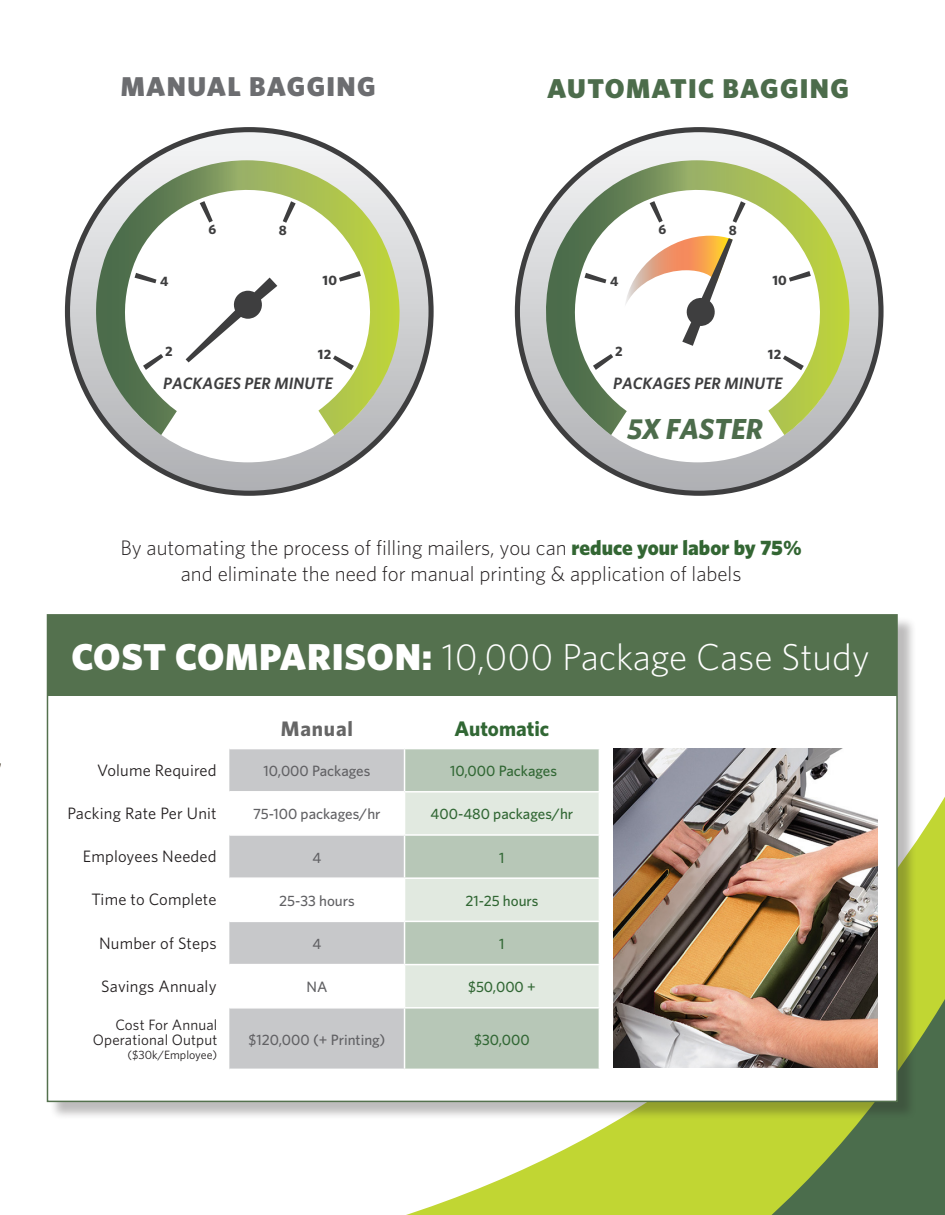
<style>
.page{position:relative;width:945px;height:1215px;background:#fff}
.page>*{position:absolute;margin:0;border:0;box-sizing:border-box;transform-origin:0 0}
.t1{font:300 37.5px "Whitney";color:#fff}
.t2{font:italic 700 28.95px "Whitney";letter-spacing:-.005em;color:#4c6c4b}
.t3{font:900 27.3px "Whitney";letter-spacing:.05em;color:#4c6c4b}
.t4{font:900 27.3px "Whitney";letter-spacing:.05em;color:#6c6d70}
.t5{font:300 21px/25.2px "Whitney";color:#231f20;text-align:center}
.t6{font:700 21px "Whitney";color:#316734}
.t7{font:700 21px "Whitney";letter-spacing:.04em;color:#666}
.t8{font:16.5px "Whitney";letter-spacing:.01em;color:#231f20}
.t9{font:italic 600 16.5px "Whitney";letter-spacing:.005em;color:#3e3e3f}
.t10{font:500 15px "Whitney";color:#616164}
.t11{font:500 15px "Whitney";color:#316734}
.t12{font:15px "Whitney";letter-spacing:.01em;color:#231f20}
.t13{font:700 13.65px "Whitney";letter-spacing:.025em;color:#3e3e3f}
.t14{font:12px "Whitney";color:#231f20}
.s1{font-weight:900;color:#363}
.s2{font-weight:900}
</style>
<div class="page">
<svg style="left:421px;top:797px;width:524px;height:418px;fill:#c1d633"></svg>
<div style="left:49px;top:616px;width:867px;height:505px;background:#231f20;opacity:.3"></div>
<div style="left:47px;top:614px;width:851px;height:488px;background:#fff;border:2px solid #54714e"></div>
<img style="left:613px;top:749px;width:265px;height:318px">
<div style="left:229px;top:749px;width:175px;height:320px;background:#c7c8ca"></div>
<div style="left:405px;top:749px;width:194px;height:320px;background:#b7c7b7"></div>
<svg style="left:229px;top:793px;width:370px;height:214px"></svg>
<hr style="left:229px;top:791px;width:176px;height:2px;background:#fff">
<hr style="left:404px;top:793px;width:1px;height:41px;background:#fff">
<hr style="left:229px;top:834px;width:176px;height:2px;background:#fff">
<hr style="left:404px;top:836px;width:1px;height:41px;background:#fff">
<hr style="left:229px;top:877px;width:176px;height:2px;background:#fff">
<hr style="left:404px;top:879px;width:1px;height:42px;background:#fff">
<hr style="left:229px;top:921px;width:176px;height:1px;background:#fff">
<hr style="left:404px;top:922px;width:1px;height:42px;background:#fff">
<hr style="left:229px;top:964px;width:176px;height:1px;background:#fff">
<hr style="left:404px;top:965px;width:1px;height:42px;background:#fff">
<hr style="left:229px;top:1007px;width:176px;height:2px;background:#fff">
<hr style="left:405px;top:791px;width:195px;height:2px;background:#fff">
<hr style="left:405px;top:834px;width:195px;height:2px;background:#fff">
<hr style="left:405px;top:877px;width:195px;height:2px;background:#fff">
<hr style="left:405px;top:921px;width:195px;height:1px;background:#fff">
<hr style="left:405px;top:964px;width:195px;height:1px;background:#fff">
<hr style="left:405px;top:1007px;width:195px;height:2px;background:#fff">
<div style="left:47px;top:615px;width:850px;height:81px;background:#54714e"></div>
<svg style="left:562px;top:127px;width:322px;height:369px"></svg>
<svg style="left:514px;top:155px;width:367px;height:280px"></svg>
<svg style="left:65px;top:127px;width:369px;height:369px"></svg>
<svg style="left:96px;top:155px;width:335px;height:280px"></svg>
<img style="left:624px;top:236px;width:108px;height:72px">
<svg style="left:182px;top:274px;width:99px;height:92px"></svg>
<svg style="left:682px;top:238px;width:51px;height:108px"></svg>
<p class="t4" style="left:121px;top:68px;width:256px">MANUAL BAGGING</p>
<p class="t3" style="left:547px;top:70px;width:303px">AUTOMATIC BAGGING</p>
<p class="t13" style="left:208px;top:220px;width:9px">6</p>
<p class="t13" style="left:279px;top:221px;width:10px">8</p>
<p class="t13" style="left:658px;top:220px;width:9px">6</p>
<p class="t13" style="left:729px;top:221px;width:10px">8</p>
<p class="t13" style="left:160px;top:272px;width:10px">4</p>
<p class="t13" style="left:322px;top:271px;width:16px">10</p>
<p class="t13" style="left:610px;top:272px;width:10px">4</p>
<p class="t13" style="left:772px;top:271px;width:16px">10</p>
<p class="t13" style="left:165px;top:342px;width:9px">2</p>
<p class="t13" style="left:318px;top:345px;width:15px">12</p>
<p class="t13" style="left:615px;top:342px;width:9px">2</p>
<p class="t13" style="left:768px;top:345px;width:15px">12</p>
<p class="t9" style="left:163px;top:372px;width:171px">PACKAGES PER MINUTE</p>
<p class="t9" style="left:613px;top:372px;width:171px">PACKAGES PER MINUTE</p>
<p class="t2" style="left:627px;top:409px;width:137px">5X FASTER</p>
<p class="t5" style="left:120px;top:535px;width:683px">By automating the process of filling mailers, you can <span class="s1">reduce your labor by 75% </span>and eliminate the need for manual printing &amp; application of labels</p>
<p class="t1" style="left:71px;top:632px;width:800px"><span class="s2">COST COMPARISON:</span> 10,000 Package Case Study</p>
<p class="t7" style="left:281px;top:714px;width:74px">Manual</p>
<p class="t6" style="left:455px;top:714px;width:96px">Automatic</p>
<p class="t8" style="left:97px;top:759px;width:121px">Volume Required</p>
<p class="t10" style="left:263px;top:761px;width:108px">10,000 Packages</p>
<p class="t11" style="left:450px;top:761px;width:108px">10,000 Packages</p>
<p class="t8" style="left:67px;top:802px;width:151px">Packing Rate Per Unit</p>
<p class="t10" style="left:253px;top:804px;width:129px">75-100 packages/hr</p>
<p class="t11" style="left:431px;top:804px;width:144px">400-480 packages/hr</p>
<p class="t8" style="left:83px;top:845px;width:135px">Employees Needed</p>
<p class="t10" style="left:313px;top:847px;width:10px">4</p>
<p class="t11" style="left:499px;top:847px;width:7px">1</p>
<p class="t8" style="left:91px;top:889px;width:127px">Time to Complete</p>
<p class="t10" style="left:279px;top:891px;width:77px">25-33 hours</p>
<p class="t11" style="left:465px;top:891px;width:75px">21-25 hours</p>
<p class="t8" style="left:99px;top:932px;width:119px">Number of Steps</p>
<p class="t10" style="left:313px;top:934px;width:10px">4</p>
<p class="t11" style="left:499px;top:934px;width:7px">1</p>
<p class="t8" style="left:101px;top:975px;width:117px">Savings Annualy</p>
<p class="t10" style="left:307px;top:977px;width:22px">NA</p>
<p class="t11" style="left:468px;top:977px;width:69px">$50,000 +</p>
<p class="t10" style="left:249px;top:1029px;width:138px">$120,000 (+ Printing)</p>
<p class="t11" style="left:474px;top:1029px;width:57px">$30,000</p>
<p class="t12" style="left:115px;top:1014px;width:103px">Cost For Annual</p>
<p class="t12" style="left:93px;top:1029px;width:126px">Operational Output</p>
<p class="t14" style="left:127px;top:1047px;width:91px">($30k/Employee)</p>
</div>
